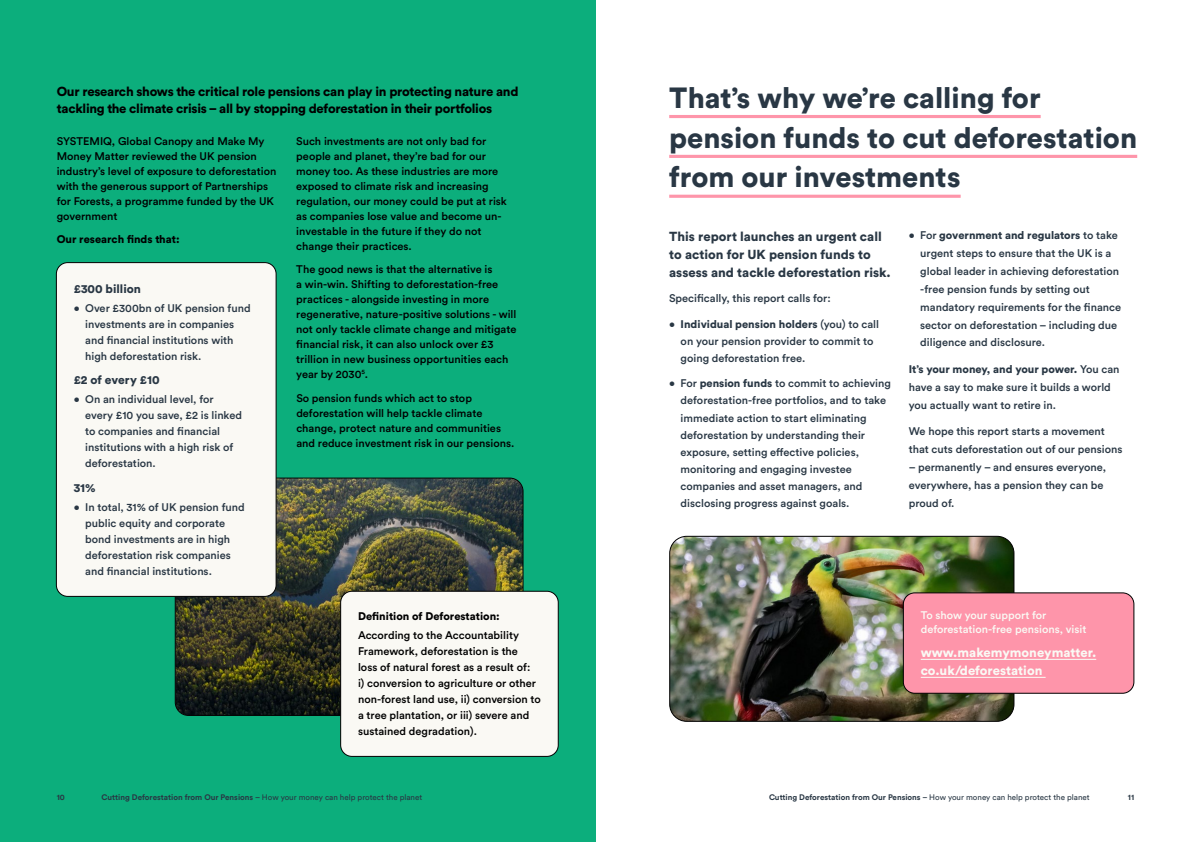
<style>
.page{position:relative;width:1191px;height:842px;background:#fff}
.page>*{position:absolute;margin:0;border:0;box-sizing:border-box;transform-origin:0 0}
.t1{font:900 28.9px/39.9px "Circular Std";color:#293744}
.t2{font:900 13px/17px "Circular Std";letter-spacing:-.02em;color:#000}
.t3{font:900 13px/18px "Circular Std";color:#293744}
.t4{font:900 13px/18px "Circular Std";color:#faf9f4}
.t5{font:900 12px "Circular Std";color:#293744}
.t6{font:500 11px/17.9px "Circular Std";color:#293744}
.t7{font:500 11px/15px "Circular Std";color:#000}
.t8{font:500 11px/14px "Circular Std";color:#faf9f4}
.t9{font:900 11px "Circular Std";color:#000}
.t10{font:700 8px "Circular Std";color:#293744}
.s1{font-weight:900}
.s2{font-weight:500}
.s3{font-weight:400}
</style>
<div class="page">
<hr style="left:669px;top:115px;width:371px;height:3px;background:#fe95aa">
<hr style="left:669px;top:155px;width:468px;height:3px;background:#fe95aa">
<hr style="left:669px;top:195px;width:291px;height:3px;background:#fe95aa">
<img style="left:669px;top:536px;width:345px;height:185px">
<div style="left:669px;top:536px;width:345px;height:186px;border:1px solid #000;border-radius:17px"></div>
<div style="left:903px;top:593px;width:230px;height:100px;background:#fe95aa;border-radius:11px"></div>
<hr style="left:920px;top:659px;width:176px;height:1px;background:#faf9f4">
<hr style="left:920px;top:677px;width:125px;height:1px;background:#faf9f4">
<div style="left:903px;top:592px;width:231px;height:102px;border:1px solid #000;border-radius:11px"></div>
<div style="left:0;top:0;width:595px;height:842px;background:#0cae7c"></div>
<img style="left:175px;top:478px;width:348px;height:237px">
<div style="left:56px;top:263px;width:220px;height:333px;background:#faf9f4;border-radius:11px"></div>
<div style="left:56px;top:262px;width:220px;height:335px;border:1px solid #000;border-radius:11px"></div>
<div style="left:341px;top:591px;width:217px;height:165px;background:#faf9f4;border-radius:11px"></div>
<div style="left:340px;top:591px;width:218px;height:166px;border:1px solid #000;border-radius:11px"></div>
<p class="t2" style="left:57px;top:82px;width:463px">Our research shows the critical role pensions can play in protecting nature and tackling the climate crisis – all by stopping deforestation in their portfolios</p>
<p class="t7" style="left:57px;top:133px;width:221px">SYSTEMIQ, Global Canopy and Make My Money Matter reviewed the UK pension industry’s level of exposure to deforestation with the generous support of Partnerships for Forests, a programme funded by the UK government</p>
<p class="t9" style="left:57px;top:232px;width:124px">Our research finds that:</p>
<p class="t7" style="left:296px;top:133px;width:212px">Such investments are not only bad for people and planet, they’re bad for our money too. As these industries are more exposed to climate risk and increasing regulation, our money could be put at risk as companies lose value and become un&shy;investable in the future if they do not change their practices.</p>
<p class="t7" style="left:296px;top:262px;width:222px">The good news is that the alternative is<br>a win-win. Shifting to deforestation-free practices - alongside investing in more regenerative, nature-positive solutions - will not only tackle climate change and mitigate financial risk, it can also unlock over £3 trillion in new business opportunities each year by 2030<sup>5</sup>.</p>
<p class="t7" style="left:296px;top:390px;width:220px">So pension funds which act to stop deforestation will help tackle climate change, protect nature and communities and reduce investment risk in our pensions.</p>
<p class="t5" style="left:74px;top:281px;width:69px">£300 billion</p>
<p class="t6" style="left:85px;top:300px;width:167px;line-height:16px;text-indent:-11px">• Over £300bn of UK pension fund investments are in companies and financial institutions with high deforestation risk.</p>
<p class="t5" style="left:74px;top:372px;width:87px">£2 of every £10</p>
<p class="t6" style="left:85px;top:391px;width:158px;line-height:16px;text-indent:-11px">• On an individual level, for every £10 you save, £2 is linked to companies and financial institutions with a high risk of deforestation.</p>
<p class="t5" style="left:74px;top:479px;width:23px">31%</p>
<p class="t6" style="left:85px;top:498px;width:161px;line-height:16px;text-indent:-11px">• In total, 31% of UK pension fund public equity and corporate bond investments are in high deforestation risk companies and financial institutions.</p>
<p class="t9" style="left:358px;top:609px;width:143px">Definition of Deforestation:</p>
<p class="t7" style="left:358px;top:627px;width:184px;line-height:16px">According to the Accountability Framework, deforestation is the<br>loss of natural forest as a result of:<br>i) conversion to agriculture or other non-forest land use, ii) conversion to a tree plantation, or iii) severe and sustained degradation).</p>
<h1 class="t1" style="left:669px;top:77px;width:469px">That’s why we’re calling for pension funds to cut deforestation from our investments</h1>
<p class="t3" style="left:669px;top:227px;width:223px">This report launches an urgent call to action for UK pension funds to assess and tackle deforestation risk.</p>
<p class="t6" style="left:669px;top:289px;width:163px">Specifically, this report calls for:</p>
<p class="t6" style="left:680px;top:315px;width:200px;line-height:17px;text-indent:-11px">• <span class="s1">Individual pension holders</span> (you) to call on your pension provider to commit to going deforestation free.</p>
<p class="t6" style="left:680px;top:375px;width:212px;line-height:17px;text-indent:-11px">• For <span class="s1">pension funds</span> to commit to achieving deforestation-free portfolios, and to take immediate action to start eliminating deforestation by understanding their exposure, setting effective policies, monitoring and engaging investee companies and asset managers, and disclosing progress against goals.</p>
<p class="t6" style="left:920px;top:226px;width:202px;text-indent:-11px">• For <span class="s1">government and regulators</span> to take urgent steps to ensure that the UK is a global leader in achieving deforestation -free pension funds by setting out mandatory requirements for the finance sector on deforestation – including due diligence and disclosure.</p>
<p class="t6" style="left:909px;top:360px;width:212px"><span class="s1">It’s your money, and your power.</span> You can have a say to make sure it builds a world you actually want to retire in.</p>
<p class="t6" style="left:909px;top:422px;width:215px">We hope this report starts a movement that cuts deforestation out of our pensions</p>
<p class="t6" style="left:909px;top:458px;width:199px">– permanently – and ensures everyone, everywhere, has a pension they can be proud of.</p>
<p class="t8" style="left:920px;top:608px;width:167px">To show your support for deforestation-free pensions, visit</p>
<p class="t4" style="left:920px;top:643px;width:177px">www.makemymoneymatter. co.uk/deforestation</p>
<p class="t10" style="left:57px;top:792px;width:10px">10</p>
<p class="t10" style="left:102px;top:792px;width:322px">Cutting Deforestation from Our Pensions <span class="s2">–</span> <span class="s3">How your money can help protect the planet</span></p>
<p class="t10" style="left:769px;top:792px;width:322px">Cutting Deforestation from Our Pensions <span class="s2">–</span> <span class="s3">How your money can help protect the planet</span></p>
<p class="t10" style="left:1128px;top:792px;width:8px">11</p>
</div>
